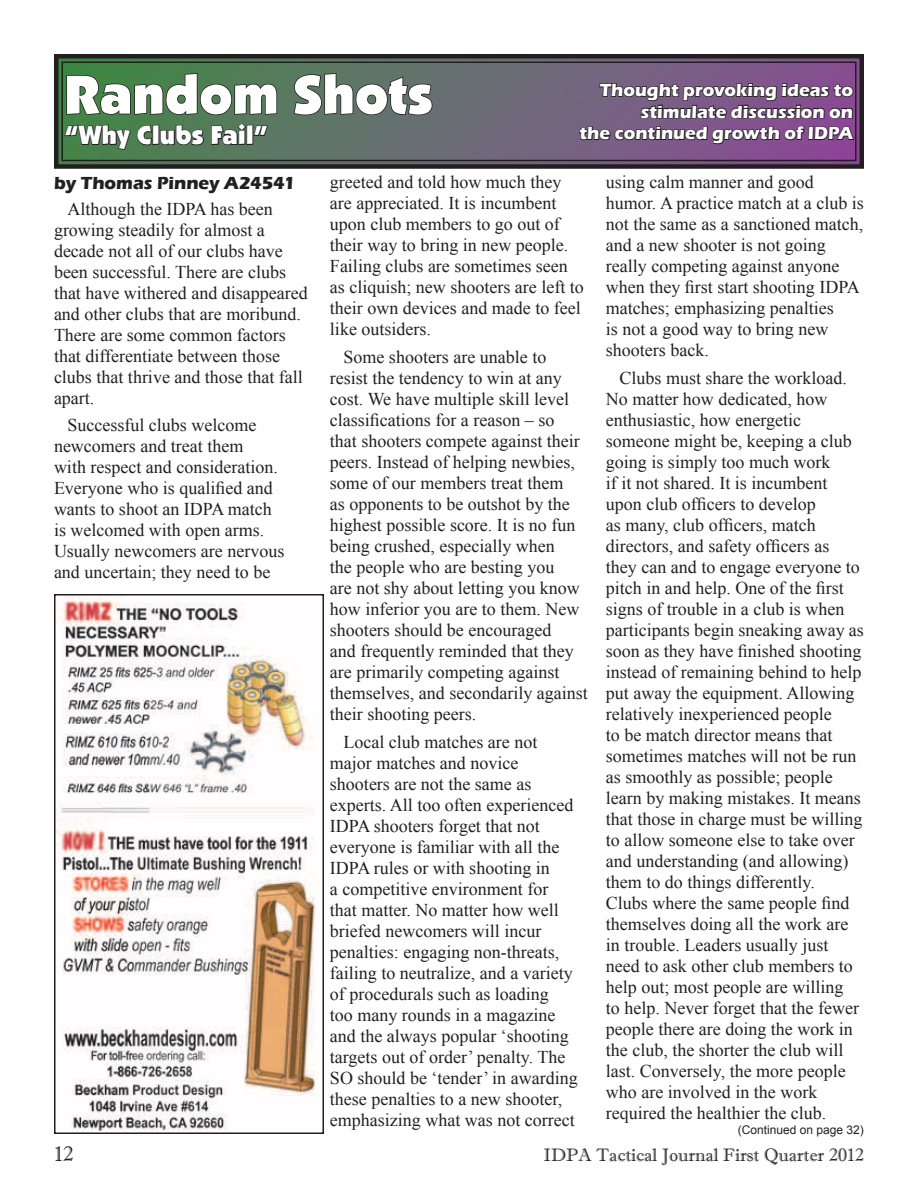
<style>
.page{position:relative;width:918px;height:1188px;background:#fff}
.page>*{position:absolute;margin:0;border:0;box-sizing:border-box;transform-origin:0 0}
.t1{font:54px "Boulder";letter-spacing:.005em;color:#fff}
.t2{font:25.5px "Boulder";letter-spacing:.01em;color:#fff}
.t3{font:21px "Imprint MT Shadow";color:#231f20}
.t4{font:18px/21px "Times New Roman";color:#231f20}
.t5{font:700 18px/21.6px "Eras ITC";color:#fff;text-align:right}
.t6{font:18px "Imprint MT Shadow";color:#231f20}
.t7{font:700 18px "Eras ITC";color:#231f20}
.t8{font:12px "Arial";color:#231f20}
</style>
<div class="page">
<svg style="left:54px;top:54px;width:810px;height:115px;background:#58635f"></svg>
<div style="left:61px;top:61px;width:796px;height:100px;border:2px solid #231f20"></div>
<svg style="left:578px;top:54px;width:277px;height:115px;background:#67496f"></svg>
<svg style="left:66px;top:72px;width:212px;height:44px;background:#437047"></svg>
<svg style="left:293px;top:72px;width:140px;height:66px;background:#596a60"></svg>
<svg style="left:63px;top:124px;width:90px;height:27px;background:#3e6941"></svg>
<div style="left:152px;top:125px;width:7px;height:20px;border:2px solid #231f20"></div>
<svg style="left:160px;top:124px;width:45px;height:45px;background:#456348"></svg>
<svg style="left:211px;top:122px;width:36px;height:24px"></svg>
<div style="left:246px;top:125px;width:7px;height:20px;border:2px solid #231f20"></div>
<svg style="left:253px;top:125px;width:16px;height:12px"></svg>
<img style="left:57px;top:597px;width:259px;height:534px">
<div style="left:54px;top:594px;width:270px;height:540px;border:2px solid #231f20"></div>
<h1 class="t1" style="left:65px;top:64px;width:370px">Random Shots</h1>
<h2 class="t2" style="left:65px;top:121px;width:204px">“Why Clubs Fail”</h2>
<p class="t7" style="left:54px;top:172px;width:243px">by Thomas Pinney A24541</p>
<p class="t5" style="left:579px;top:79px;width:275px">Thought provoking ideas to stimulate discussion on<br>the continued growth of IDPA</p>
<p class="t4" style="left:330px;top:171px;width:255px">greeted and told how much they are appreciated. It is incumbent upon club members to go out of their way to bring in new people.<br>Failing clubs are sometimes seen as cliquish; new shooters are left to their own devices and made to feel like outsiders.</p>
<p class="t4" style="left:330px;top:346px;width:259px;text-indent:14px">Some shooters are unable to resist the tendency to win at any cost. We have multiple skill level classifications for a reason – so<br>that shooters compete against their peers. Instead of helping newbies, some of our members treat them<br>as opponents to be outshot by the highest possible score. It is no fun being crushed, especially when<br>the people who are besting you<br>are not shy about letting you know how inferior you are to them. New shooters should be encouraged<br>and frequently reminded that they are primarily competing against themselves, and secondarily against their shooting peers.</p>
<p class="t4" style="left:330px;top:731px;width:249px;text-indent:14px">Local club matches are not major matches and novice shooters are not the same as experts. All too often experienced<br>IDPA shooters forget that not everyone is familiar with all the<br>IDPA rules or with shooting in<br>a competitive environment for that matter. No matter how well briefed newcomers will incur penalties: engaging non-threats, failing to neutralize, and a variety of procedurals such as loading<br>too many rounds in a magazine and the always popular ‘shooting targets out of order’ penalty. The<br>SO should be ‘tender’ in awarding these penalties to a new shooter, emphasizing what was not correct</p>
<p class="t4" style="left:606px;top:172px;width:259px">using calm manner and good humor. A practice match at a club is not the same as a sanctioned match, and a new shooter is not going really competing against anyone when they first start shooting IDPA matches; emphasizing penalties<br>is not a good way to bring new shooters back.</p>
<p class="t4" style="left:606px;top:367px;width:259px;text-indent:14px">Clubs must share the workload.<br>No matter how dedicated, how enthusiastic, how energetic someone might be, keeping a club going is simply too much work<br>if it not shared. It is incumbent upon club officers to develop<br>as many, club officers, match directors, and safety officers as they can and to engage everyone to pitch in and help. One of the first signs of trouble in a club is when participants begin sneaking away as soon as they have finished shooting instead of remaining behind to help put away the equipment. Allowing relatively inexperienced people<br>to be match director means that sometimes matches will not be run as smoothly as possible; people learn by making mistakes. It means that those in charge must be willing to allow someone else to take over and understanding (and allowing) them to do things differently.<br>Clubs where the same people find themselves doing all the work are in trouble. Leaders usually just need to ask other club members to help out; most people are willing<br>to help. Never forget that the fewer people there are doing the work in the club, the shorter the club will last. Conversely, the more people who are involved in the work required the healthier the club.</p>
<p class="t8" style="left:738px;top:1122px;width:128px">(Continued on page 32)</p>
<p class="t4" style="left:54px;top:198px;width:255px;text-indent:14px">Although the IDPA has been growing steadily for almost a decade not all of our clubs have been successful. There are clubs that have withered and disappeared and other clubs that are moribund.<br>There are some common factors that differentiate between those clubs that thrive and those that fall apart.</p>
<p class="t4" style="left:54px;top:415px;width:232px;text-indent:14px">Successful clubs welcome newcomers and treat them<br>with respect and consideration.<br>Everyone who is qualified and wants to shoot an IDPA match is welcomed with open arms.<br>Usually newcomers are nervous and uncertain; they need to be</p>
<p class="t3" style="left:54px;top:1141px;width:21px">12</p>
<p class="t6" style="left:544px;top:1144px;width:322px">IDPA Tactical Journal First Quarter 2012</p>
</div>
